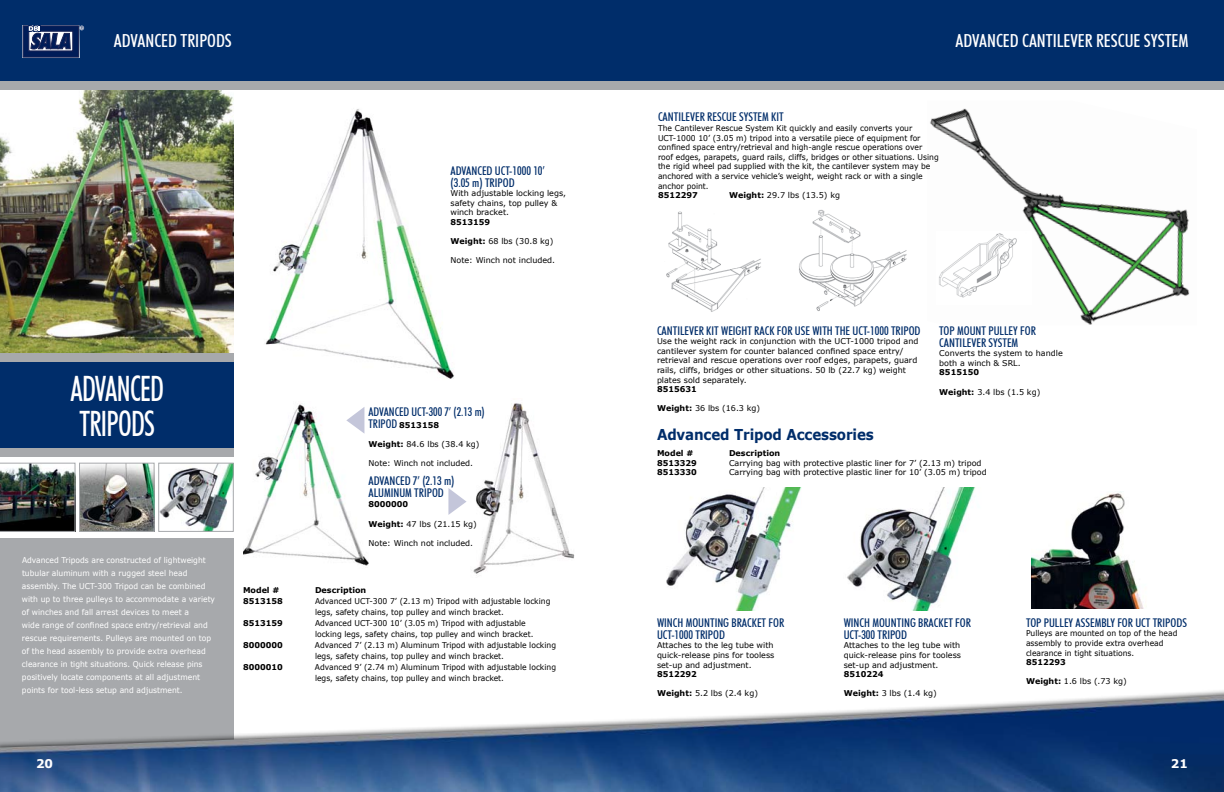
<style>
.page{position:relative;width:1224px;height:792px;background:#fff}
.page>*{position:absolute;margin:0;border:0;box-sizing:border-box;transform-origin:0 0}
.t1{font:500 condensed 35px/35px "Futura BT";letter-spacing:-.025em;color:#fff;scale:.8 1}
.t2{font:500 condensed 18px "Futura BT";color:#fff}
.t3{font:700 15px "Verdana";letter-spacing:-.01em;color:#002d6a;scale:.9 1}
.t4{font:500 condensed 12px "Futura BT";color:#002d6a}
.t5{font:700 12px "Verdana";color:#fff}
.t6{font:8px/9.6px "Verdana";color:#000}
.t7{font:8px/9.6px "Verdana";color:#000;scale:.95 1}
.t8{font:8px/13px "Verdana";color:#fff;scale:.95 1}
.t9{font:700 8px "Verdana";color:#000}
.s1{font-weight:700}
</style>
<div class="page">
<div style="left:0;top:539px;width:234px;height:253px;background:#a7a9ac"></div>
<img style="left:160px;top:465px;width:72px;height:65px">
<div style="left:158px;top:463px;width:76px;height:69px;border:1px solid #a7a9ac"></div>
<img style="left:0;top:90px;width:234px;height:263px">
<div style="left:0;top:353px;width:234px;height:103px;background:#a7a9ac"></div>
<div style="left:0;top:362px;width:234px;height:86px;background:#002d6a"></div>
<img style="left:0;top:463px;width:76px;height:69px">
<img style="left:81px;top:465px;width:72px;height:65px">
<div style="left:79px;top:463px;width:76px;height:69px;border:1px solid #a7a9ac"></div>
<div style="left:0;top:0;width:1224px;height:83px;background:#002d6a"></div>
<div style="left:0;top:81px;width:1224px;height:9px;background:#a7a9ac"></div>
<svg style="left:22px;top:25px;width:62px;height:33px;background:#374a78"></svg>
<img style="left:243px;top:403px;width:126px;height:163px">
<img style="left:265px;top:109px;width:189px;height:270px">
<img style="left:473px;top:403px;width:102px;height:171px">
<img style="left:930px;top:108px;width:260px;height:217px">
<img style="left:847px;top:487px;width:129px;height:123px">
<img style="left:666px;top:487px;width:136px;height:123px">
<img style="left:1032px;top:493px;width:112px;height:116px">
<img style="left:937px;top:232px;width:95px;height:73px">
<img style="left:799px;top:209px;width:108px;height:102px">
<img style="left:666px;top:211px;width:95px;height:101px">
<svg style="left:346px;top:407px;width:18px;height:27px"></svg>
<svg style="left:448px;top:488px;width:19px;height:27px"></svg>
<img style="left:0;top:695px;width:1224px;height:97px">
<h2 class="t2" style="left:114px;top:29px;width:119px">ADVANCED TRIPODS</h2>
<h2 class="t2" style="left:956px;top:29px;width:234px">ADVANCED CANTILEVER RESCUE SYSTEM</h2>
<h3 class="t4" style="left:450px;top:163px;width:12px">ADVANCED</h3>
<h3 class="t4" style="left:495px;top:163px;width:52px">UCT-1000 10’</h3>
<h3 class="t4" style="left:450px;top:175px;width:45px">(3.05 M) TRIPOD</h3>
<p class="t6" style="left:450px;top:189px;width:117px">With adjustable locking legs, safety chains, top pulley &amp; winch bracket.</p>
<p class="t9" style="left:450px;top:217px;width:41px">8513159</p>
<p class="t6" style="left:450px;top:237px;width:105px"><span class="s1">Weight:</span> 68 lbs (30.8 kg)</p>
<p class="t6" style="left:450px;top:256px;width:106px">Note: Winch not included.</p>
<h1 class="t1" style="left:71px;top:371px;width:118px">ADVANCED<br>TRIPODS</h1>
<p class="t8" style="left:22px;top:553px;width:205px">Advanced Tripods are constructed of lightweight tubular aluminum with a rugged steel head assembly. The UCT-300 Tripod can be combined with up to three pulleys to accommodate a variety of winches and fall arrest devices to meet a<br>wide range of confined space entry/retrieval and rescue requirements. Pulleys are mounted on top of the head assembly to provide extra overhead clearance in tight situations. Quick release pins positively locate components at all adjustment points for tool-less setup and adjustment.</p>
<h3 class="t4" style="left:369px;top:404px;width:12px">ADVANCED</h3>
<h3 class="t4" style="left:412px;top:404px;width:75px">UCT-300 7’ (2.13 M)</h3>
<h3 class="t4" style="left:369px;top:416px;width:11px">TRIPOD</h3>
<p class="t9" style="left:399px;top:420px;width:41px">8513158</p>
<p class="t6" style="left:369px;top:439px;width:113px"><span class="s1">Weight:</span> 84.6 lbs (38.4 kg)</p>
<p class="t6" style="left:369px;top:459px;width:106px">Note: Winch not included.</p>
<h3 class="t4" style="left:369px;top:474px;width:12px">ADVANCED</h3>
<h3 class="t4" style="left:413px;top:474px;width:43px">7’ (2.13 M)</h3>
<h3 class="t4" style="left:369px;top:486px;width:12px">ALUMINUM</h3>
<h3 class="t4" style="left:414px;top:486px;width:11px">TRIPOD</h3>
<p class="t9" style="left:369px;top:499px;width:41px">8000000</p>
<p class="t6" style="left:369px;top:519px;width:110px"><span class="s1">Weight:</span> 47 lbs (21.15 kg)</p>
<p class="t6" style="left:369px;top:538px;width:106px">Note: Winch not included.</p>
<p class="t9" style="left:243px;top:585px;width:38px">Model #</p>
<p class="t9" style="left:315px;top:585px;width:53px">Description</p>
<p class="t9" style="left:243px;top:596px;width:41px">8513158</p>
<p class="t7" style="left:315px;top:596px;width:249px;line-height:11px">Advanced UCT-300 7’ (2.13 m) Tripod with adjustable locking legs, safety chains, top pulley and winch bracket.</p>
<p class="t9" style="left:243px;top:618px;width:41px">8513159</p>
<p class="t7" style="left:315px;top:618px;width:232px;line-height:11px">Advanced UCT-300 10’ (3.05 m) Tripod with adjustable locking legs, safety chains, top pulley and winch bracket.</p>
<p class="t9" style="left:243px;top:640px;width:41px">8000000</p>
<p class="t7" style="left:315px;top:640px;width:255px;line-height:11px">Advanced 7’ (2.13 m) Aluminum Tripod with adjustable locking legs, safety chains, top pulley and winch bracket.</p>
<p class="t9" style="left:243px;top:662px;width:41px">8000010</p>
<p class="t7" style="left:315px;top:662px;width:255px;line-height:11px">Advanced 9’ (2.74 m) Aluminum Tripod with adjustable locking legs, safety chains, top pulley and winch bracket.</p>
<h3 class="t4" style="left:658px;top:110px;width:127px">CANTILEVER RESCUE SYSTEM KIT</h3>
<p class="t7" style="left:658px;top:123px;width:297px">The Cantilever Rescue System Kit quickly and easily converts your UCT-1000 10’ (3.05 m) tripod into a versatile piece of equipment for confined space entry/retrieval and high-angle rescue operations over roof edges, parapets, guard rails, cliffs, bridges or other situations. Using the rigid wheel pad supplied with the kit, the cantilever system may be anchored with a service vehicle’s weight, weight rack or with a single anchor point.</p>
<p class="t9" style="left:658px;top:190px;width:41px">8512297</p>
<p class="t6" style="left:729px;top:191px;width:113px"><span class="s1">Weight:</span> 29.7 lbs (13.5) kg</p>
<h3 class="t4" style="left:939px;top:323px;width:31px">TOP MOUNT</h3>
<h3 class="t4" style="left:988px;top:323px;width:11px">PULLEY</h3>
<h3 class="t4" style="left:1020px;top:323px;width:6px">FOR</h3>
<h3 class="t4" style="left:939px;top:335px;width:11px">CANTILEVER</h3>
<h3 class="t4" style="left:989px;top:335px;width:11px">SYSTEM</h3>
<p class="t6" style="left:939px;top:349px;width:126px">Converts the system to handle - both a winch &amp; SRL.</p>
<p class="t9" style="left:939px;top:367px;width:41px">8515150</p>
<p class="t6" style="left:939px;top:387px;width:102px"><span class="s1">Weight:</span> 3.4 lbs (1.5 kg)</p>
<h3 class="t4" style="left:657px;top:323px;width:11px">CANTILEVER</h3>
<h3 class="t4" style="left:706px;top:323px;width:28px">KIT WEIGHT</h3>
<h3 class="t4" style="left:754px;top:323px;width:64px">RACKFORUSEWITH</h3>
<h3 class="t4" style="left:835px;top:323px;width:67px">THE UCT-1000 TRIPOD</h3>
<p class="t6" style="left:657px;top:337px;width:263px">Use the weight rack in conjunction with the UCT-1000 tripod and cantilever system for counter balanced confined space entry/ retrieval and rescue operations over roof edges, parapets, guard rails, cliffs, bridges or other situations. 50 lb (22.7 kg) weight plates sold separately.</p>
<p class="t9" style="left:657px;top:384px;width:41px">8515631</p>
<p class="t6" style="left:657px;top:404px;width:105px"><span class="s1">Weight:</span> 36 lbs (16.3 kg)</p>
<p class="t9" style="left:657px;top:448px;width:38px">Model #</p>
<p class="t9" style="left:729px;top:448px;width:53px">Description</p>
<p class="t9" style="left:657px;top:457px;width:41px">8513329</p>
<p class="t6" style="left:729px;top:458px;width:254px">Carrying bag with protective plastic liner for 7’ (2.13 m) tripod</p>
<p class="t9" style="left:657px;top:467px;width:41px">8513330</p>
<p class="t6" style="left:729px;top:468px;width:259px">Carrying bag with protective plastic liner for 10’ (3.05 m) tripod</p>
<h3 class="t3" style="left:657px;top:425px;width:243px">Advanced Tripod Accessories</h3>
<h3 class="t4" style="left:657px;top:615px;width:7px">WINCH</h3>
<h3 class="t4" style="left:686px;top:615px;width:7px">MOUNTING</h3>
<h3 class="t4" style="left:732px;top:615px;width:6px">BRACKET</h3>
<h3 class="t4" style="left:769px;top:615px;width:6px">FOR</h3>
<h3 class="t4" style="left:657px;top:627px;width:45px">UCT-1000 TRIPOD</h3>
<p class="t6" style="left:657px;top:641px;width:119px;text-align:justify">Attaches to the leg tube with quick-release pins for tooless set-up and adjustment.</p>
<p class="t9" style="left:657px;top:669px;width:41px">8512292</p>
<p class="t6" style="left:657px;top:689px;width:102px"><span class="s1">Weight:</span> 5.2 lbs (2.4 kg)</p>
<h3 class="t4" style="left:844px;top:615px;width:7px">WINCH</h3>
<h3 class="t4" style="left:872px;top:615px;width:7px">MOUNTING</h3>
<h3 class="t4" style="left:918px;top:615px;width:6px">BRACKET</h3>
<h3 class="t4" style="left:955px;top:615px;width:6px">FOR</h3>
<h3 class="t4" style="left:844px;top:627px;width:40px">UCT-300 TRIPOD</h3>
<p class="t6" style="left:844px;top:641px;width:119px;text-align:justify">Attaches to the leg tube with quick-release pins for tooless set-up and adjustment.</p>
<p class="t9" style="left:844px;top:669px;width:41px">8510224</p>
<p class="t6" style="left:844px;top:689px;width:94px"><span class="s1">Weight:</span> 3 lbs (1.4 kg)</p>
<h3 class="t4" style="left:1026px;top:615px;width:24px">TOP PULLEY</h3>
<h3 class="t4" style="left:1076px;top:615px;width:12px">ASSEMBLY</h3>
<h3 class="t4" style="left:1117px;top:615px;width:42px">FORUCTTRIPODS</h3>
<p class="t7" style="left:1026px;top:629px;width:161px">Pulleys are mounted on top of the head assembly to provide extra overhead clearance in tight situations.</p>
<p class="t9" style="left:1026px;top:657px;width:41px">8512293</p>
<p class="t6" style="left:1026px;top:677px;width:102px"><span class="s1">Weight:</span> 1.6 lbs (.73 kg)</p>
<h3 class="t5" style="left:36px;top:756px;width:19px">20</h3>
<h3 class="t5" style="left:1171px;top:756px;width:19px">21</h3>
</div>
